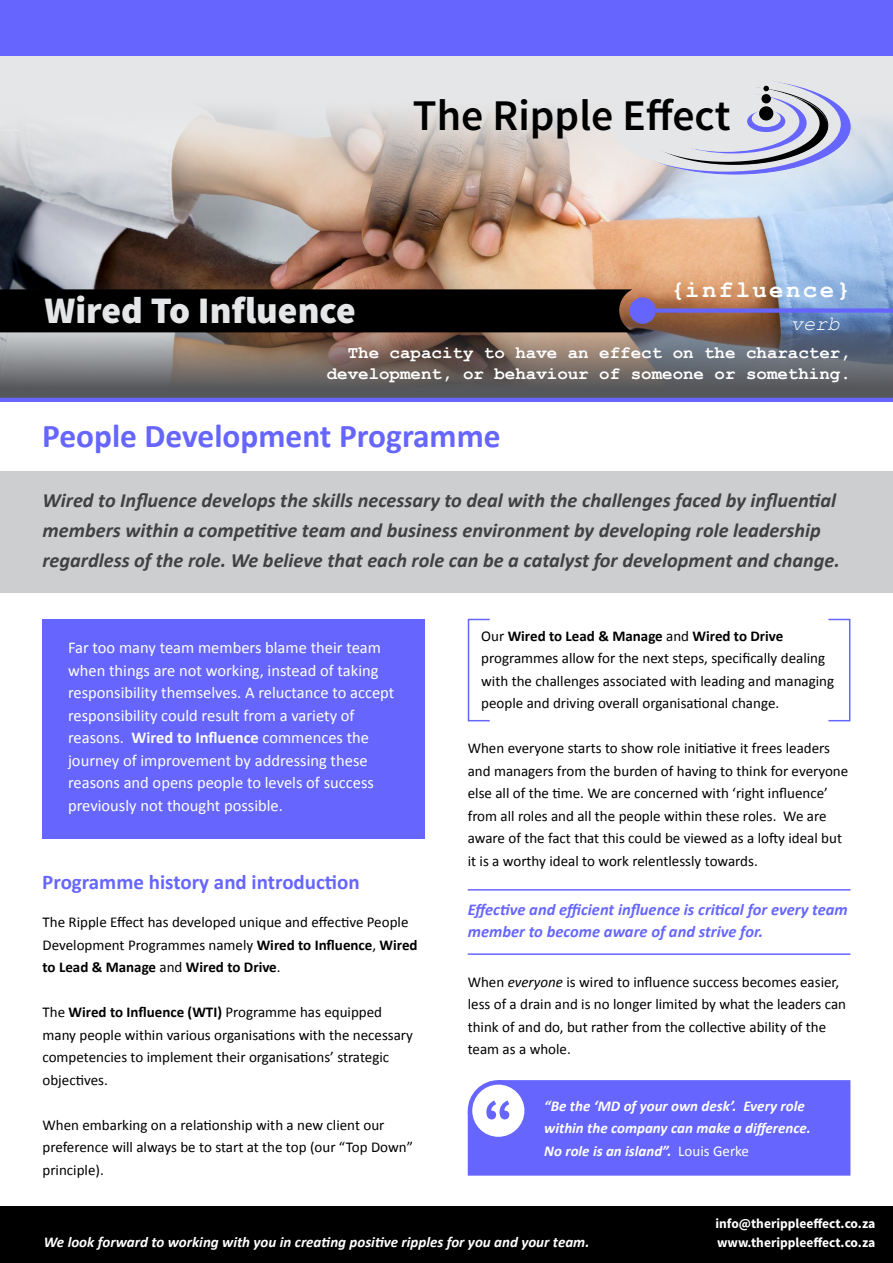
<style>
.page{position:relative;width:893px;height:1263px;background:#fff}
.page>*{position:absolute;margin:0;border:0;box-sizing:border-box;transform-origin:0 0}
.t1{font:900 50.7px "Source Sans Pro";color:#66f}
.t2{font:600 43.8px "Source Sans Pro";color:#000}
.t3{font:900 37.5px "Source Sans Pro";color:#e5e6e7}
.t4{font:700 33.3px "Calibri";color:#66f}
.t5{font:700 24px "Courier New";letter-spacing:.1em;color:#fff}
.t6{font:700 21px "Calibri";color:#66f}
.t7{font:italic 20.4px "Courier New";color:#fff}
.t8{font:italic 700 20.25px/30px "Calibri";color:#414143}
.t9{font:700 17.4px/21px "Courier New";color:#fff;text-align:right}
.t10{font:16.5px/22.5px "Calibri";color:#fff}
.t11{font:italic 700 16.5px/22.5px "Calibri";color:#66f}
.t12{font:15px/22.5px "Calibri";color:#000}
.t13{font:italic 700 15px/22.5px "Calibri";color:#fff}
.t14{font:700 13.5px "Source Sans Pro";color:#fff}
.s1{font-weight:700}
.s2{font-style:italic}
.s3{font-weight:400;font-style:normal}
</style>
<div class="page">
<img style="left:1px;top:28px;width:892px;height:242px">
<div style="left:0;top:0;width:892px;height:55px;background:#66f"></div>
<img style="left:0;top:270px;width:893px;height:128px">
<svg style="left:0;top:289px;width:656px;height:43px;background:#070607"></svg>
<div style="left:620px;top:79px;width:230px;height:95px;background:#66f;border-radius:50%"></div>
<div style="left:610px;top:77px;width:231px;height:95px;background:#e5e6e7;border-radius:50%"></div>
<svg style="left:641px;top:88px;width:187px;height:77px"></svg>
<div style="left:633px;top:85px;width:187px;height:77px;background:#e5e6e7;border-radius:50%"></div>
<svg style="left:659px;top:93px;width:148px;height:60px"></svg>
<div style="left:652px;top:91px;width:147px;height:61px;background:#e5e6e7;border-radius:50%"></div>
<div style="left:747px;top:111px;width:38px;height:21px;background:#66f;border-radius:50%"></div>
<div style="left:761px;top:94px;width:10px;height:9px;background:#000;border-radius:50%"></div>
<div style="left:751px;top:110px;width:30px;height:17px;background:#e5e6e7;border-radius:50%"></div>
<div style="left:759px;top:106px;width:14px;height:15px;background:#000;border-radius:50%"></div>
<svg style="left:763px;top:86px;width:6px;height:5px"></svg>
<div style="left:43px;top:619px;width:382px;height:219px;background:#66f"></div>
<hr style="left:0;top:398px;width:893px;height:4px;background:#66f">
<div style="left:0;top:1206px;width:892px;height:57px;background:#000"></div>
<div style="left:0;top:471px;width:893px;height:121px;background:#cccecf"></div>
<div style="left:468px;top:1080px;width:382px;height:96px;background:#66f"></div>
<div style="left:470px;top:1082px;width:57px;height:57px;background:#fff;border-radius:50%"></div>
<div style="left:468px;top:1080px;width:61px;height:61px;border:4px solid #66f;border-radius:50%"></div>
<hr style="left:468px;top:889px;width:382px;height:1px;background:#66f">
<hr style="left:468px;top:953px;width:382px;height:2px;background:#66f">
<div style="left:468px;top:619px;width:22px;height:102px;border:2px solid #66f"></div>
<div style="left:828px;top:619px;width:22px;height:102px;border:2px solid #66f"></div>
<h2 class="t2" style="left:413px;top:87px;width:319px">The Ripple Effect</h2>
<h3 class="t5" style="left:671px;top:275px;width:182px">{influence}</h3>
<h3 class="t7" style="left:791px;top:309px;width:50px">verb</h3>
<p class="t9" style="left:327px;top:342px;width:526px">The capacity to have an effect on the character, development, or behaviour of someone or something.</p>
<h3 class="t3" style="left:45px;top:286px;width:313px">Wired To Influence</h3>
<h3 class="t4" style="left:42px;top:414px;width:460px">People Development Programme</h3>
<p class="t8" style="left:43px;top:485px;width:799px">Wired to Influence develops the skills necessary to deal with the challenges faced by influential members within a competitive team and business environment by developing role leadership regardless of the role. We believe that each role can be a catalyst for development and change.</p>
<p class="t10" style="left:68px;top:637px;width:328px">Far too many team members blame their team when things are not working, instead of taking responsibility themselves. A reluctance to accept responsibility could result from a variety of reasons. <span class="s1">Wired to Influence</span> commences the journey of improvement by addressing these reasons and opens people to levels of success previously not thought possible.</p>
<h3 class="t6" style="left:42px;top:868px;width:319px">Programme history and introduction</h3>
<p class="t12" style="left:43px;top:911px;width:377px">The Ripple Effect has developed unique and effective People<br>Development Programmes namely <span class="s1">Wired to Influence</span>, <span class="s1">Wired to Lead &amp; Manage</span> and <span class="s1">Wired to Drive</span>.</p>
<p class="t12" style="left:43px;top:1001px;width:372px">The <span class="s1">Wired to Influence (WTI)</span> Programme has equipped many people within various organisations with the necessary competencies to implement their organisations’ strategic objectives.</p>
<p class="t12" style="left:43px;top:1113px;width:372px">When embarking on a relationship with a new client our preference will always be to start at the top (our “Top Down” principle).</p>
<p class="t12" style="left:481px;top:624px;width:354px">Our <span class="s1">Wired to Lead &amp; Manage</span> and <span class="s1">Wired to Drive </span>programmes allow for the next steps, specifically dealing with the challenges associated with leading and managing people and driving overall organisational change.</p>
<p class="t12" style="left:468px;top:737px;width:382px">When everyone starts to show role initiative it frees leaders and managers from the burden of having to think for everyone else all of the time. We are concerned with ‘right influence’ from all roles and all the people within these roles. We are aware of the fact that this could be viewed as a lofty ideal but it is a worthy ideal to work relentlessly towards.</p>
<p class="t11" style="left:468px;top:898px;width:382px">Effective and efficient influence is critical for every team member to become aware of and strive for.</p>
<p class="t12" style="left:468px;top:970px;width:380px">When <span class="s2">everyone</span> is wired to influence success becomes easier, less of a drain and is no longer limited by what the leaders can think of and do, but rather from the collective ability of the team as a whole.</p>
<h1 class="t1" style="left:484px;top:1085px;width:31px">“</h1>
<p class="t13" style="left:544px;top:1094px;width:268px">“Be the ‘MD of your own desk’. Every role within the company can make a difference.<br>No role is an island”. <span class="s3">Louis Gerke</span></p>
<p class="t14" style="left:715px;top:1215px;width:161px">info@therippleeffect.co.za</p>
<p class="t13" style="left:44px;top:1230px;width:547px">We look forward to working with you in creating positive ripples for you and your team.</p>
<p class="t14" style="left:717px;top:1234px;width:160px">www.therippleeffect.co.za</p>
</div>
